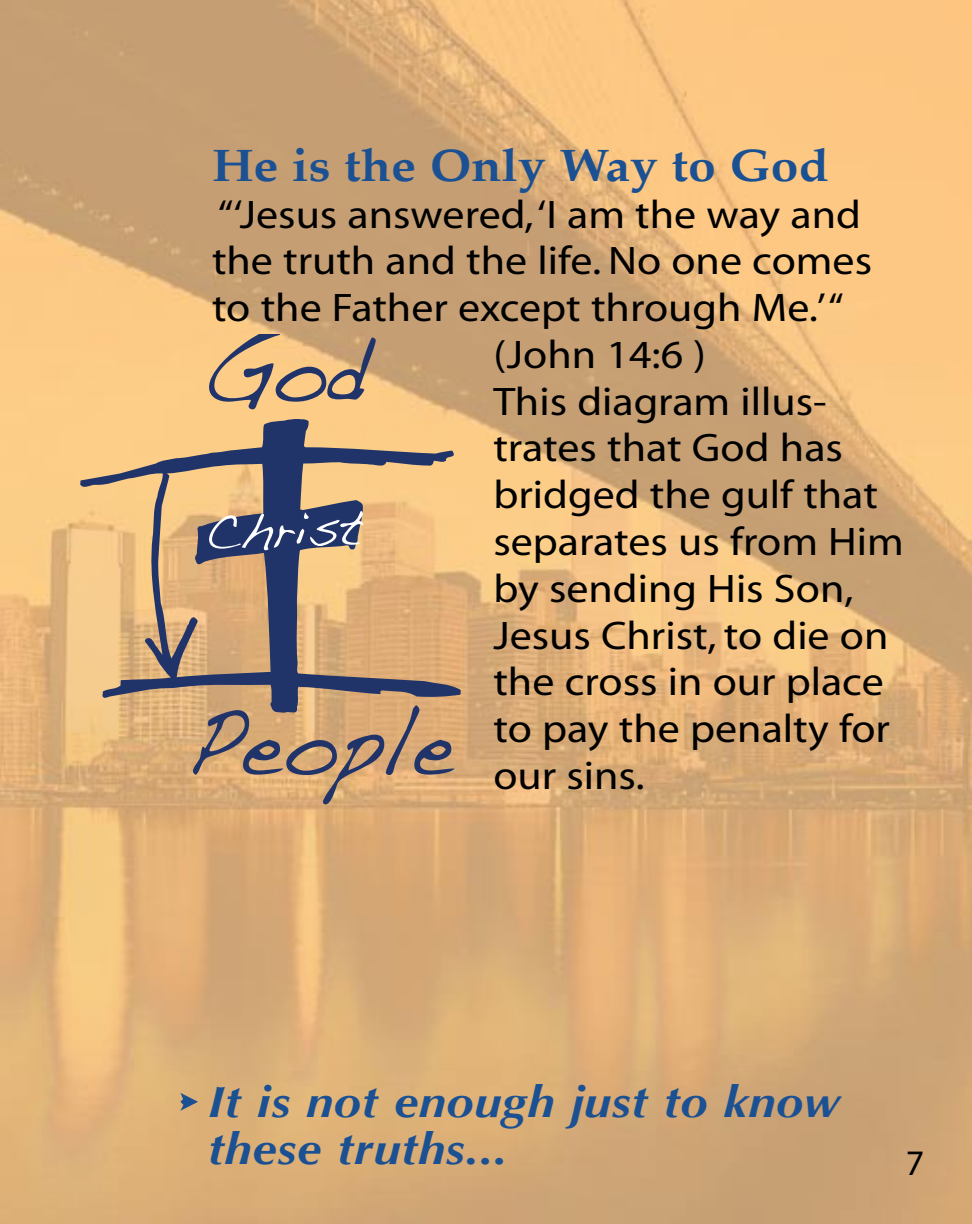
<style>
.page{position:relative;width:972px;height:1224px;background:#fff}
.page>*{position:absolute;margin:0;border:0;box-sizing:border-box;transform-origin:0 0}
.t1{font:99.6px "Handwriting Dakota";color:#21346a;scale:.86 1}
.t2{font:49.6px "Handwriting Dakota";color:#fff}
.t3{font:700 45.2px "Palatino";color:#1b5192;scale:1.1 1}
.t4{font:italic 700 44px/46.8px "Optima";letter-spacing:.015em;color:#1b5192;scale:1.1 1}
.t5{font:40px "Myriad";color:#000;scale:1.1 1}
</style>
<div class="page">
<img style="left:0;top:0;width:972px;height:1224px">
<svg style="left:80px;top:418px;width:381px;height:299px;background:#c0a07c"></svg>
<svg style="left:180px;top:1093px;width:18px;height:18px"></svg>
<svg style="left:908px;top:1152px;width:15px;height:23px"></svg>
<p class="t3" style="left:212px;top:127px;width:562px">He is the Only Way to God</p>
<p class="t5" style="left:218px;top:194px;width:586px">“‘Jesus answered, ‘I am the way and</p>
<p class="t5" style="left:212px;top:241px;width:602px">the truth and the life. No one comes</p>
<p class="t5" style="left:212px;top:288px;width:576px">to the Father except through Me.’“</p>
<p class="t5" style="left:493px;top:335px;width:195px">(John 14:6 )</p>
<p class="t5" style="left:493px;top:381px;width:304px">This diagram illus-</p>
<p class="t5" style="left:493px;top:428px;width:319px">trates that God has</p>
<p class="t5" style="left:493px;top:475px;width:351px">bridged the gulf that</p>
<p class="t5" style="left:493px;top:522px;width:375px">separates us from Him</p>
<p class="t5" style="left:493px;top:569px;width:329px">by sending His Son,</p>
<p class="t5" style="left:493px;top:615px;width:361px">Jesus Christ, to die on</p>
<p class="t5" style="left:493px;top:662px;width:356px">the cross in our place</p>
<p class="t5" style="left:493px;top:709px;width:362px">to pay the penalty for</p>
<p class="t5" style="left:493px;top:756px;width:139px">our sins.</p>
<h1 class="t1" style="left:203px;top:309px;width:195px">God</h1>
<p class="t2" style="left:204px;top:503px;width:160px;rotate:-2deg">Christ</p>
<h1 class="t1" style="left:186px;top:682px;width:314px">People</h1>
<p class="t4" style="left:208px;top:1079px;width:576px">It is not enough just to know these truths...</p>
</div>
